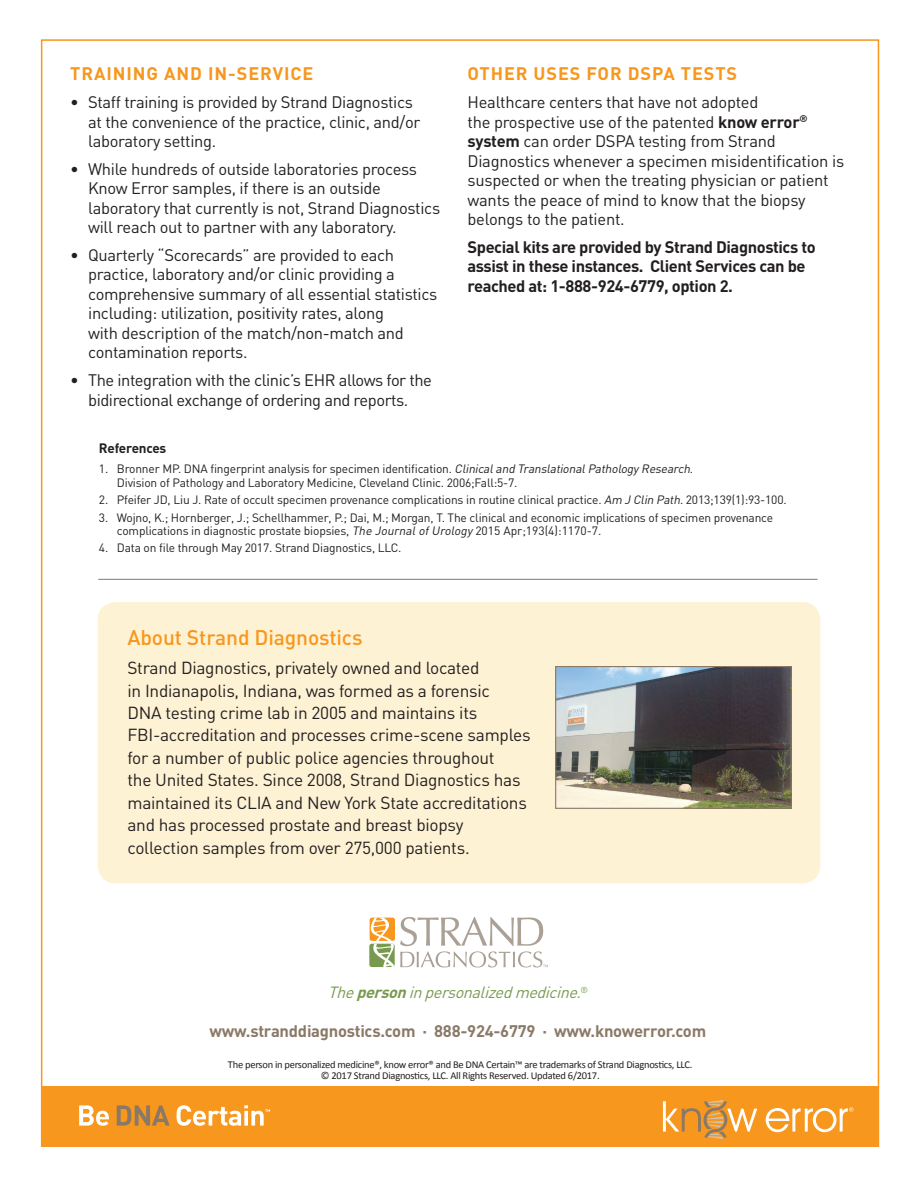
<style>
.page{position:relative;width:918px;height:1188px;background:#fff}
.page>*{position:absolute;margin:0;border:0;box-sizing:border-box;transform-origin:0 0}
.t1{font:500 21px "DIN";letter-spacing:-.005em;color:#f7971d}
.t2{font:700 18px "DIN";letter-spacing:.05em;color:#f7971d}
.t3{font:17.25px/22.5px "DIN";letter-spacing:-.015em;color:#231f20}
.t4{font:700 16.65px "DIN";letter-spacing:-.015em;color:#8a7966}
.t5{font:16.5px/19.5px "DIN";letter-spacing:-.02em;color:#231f20}
.t6{font:700 16.5px/19.8px "DIN";letter-spacing:-.025em;color:#231f20}
.t7{font:italic 16.05px "DIN";color:#789a4e}
.t8{font:700 13.5px "DIN";letter-spacing:-.015em;color:#231f20}
.t9{font:12px/13.5px "DIN";letter-spacing:-.015em;color:#231f20}
.t10{font:10.5px/10.5px "Calibri";letter-spacing:-.025em;color:#231f20;text-align:center}
.s1{font-weight:700}
.s2{font-style:italic}
</style>
<div class="page">
<div style="left:42px;top:1086px;width:837px;height:60px;background:#f7971d"></div>
<svg style="left:79px;top:1105px;width:30px;height:21px"></svg>
<svg style="left:117px;top:1105px;width:53px;height:21px"></svg>
<svg style="left:177px;top:1105px;width:93px;height:21px"></svg>
<svg style="left:663px;top:1100px;width:94px;height:39px"></svg>
<svg style="left:766px;top:1107px;width:87px;height:25px"></svg>
<svg style="left:369px;top:917px;width:179px;height:50px"></svg>
<div style="left:98px;top:602px;width:722px;height:281px;background:#fef2d4;border-radius:18px"></div>
<hr style="left:98px;top:579px;width:720px;height:1px;background:#8a7966">
<img style="left:557px;top:668px;width:233px;height:139px">
<div style="left:555px;top:666px;width:237px;height:143px;border:1px solid #8a7966"></div>
<p class="t2" style="left:70px;top:62px;width:245px">TRAINING AND IN-SERVICE</p>
<p class="t5" style="left:88px;top:92px;width:334px;text-indent:-18px">• Staff training is provided by Strand Diagnostics at the convenience of the practice, clinic, and/or laboratory setting.</p>
<p class="t5" style="left:88px;top:159px;width:353px;text-indent:-18px">• While hundreds of outside laboratories process Know Error samples, if there is an outside laboratory that currently is not, Strand Diagnostics will reach out to partner with any laboratory.</p>
<p class="t5" style="left:88px;top:245px;width:351px;text-indent:-18px">• Quarterly “Scorecards” are provided to each practice, laboratory and/or clinic providing a comprehensive summary of all essential statistics including: utilization, positivity rates, along<br>with description of the match/non-match and contamination reports.</p>
<p class="t5" style="left:70px;top:369px;width:363px;line-height:20.2px;text-align:center">• The integration with the clinic’s EHR allows for the bidirectional exchange of ordering and reports.</p>
<p class="t2" style="left:468px;top:62px;width:271px">OTHER USES FOR DSPA TESTS</p>
<p class="t5" style="left:468px;top:92px;width:378px">Healthcare centers that have not adopted<br>the prospective use of the patented <span class="s1">know error</span><sup>® </sup><span class="s1">system</span> can order DSPA testing from Strand Diagnostics whenever a specimen misidentification is suspected or when the treating physician or patient wants the peace of mind to know that the biopsy belongs to the patient.</p>
<p class="t6" style="left:468px;top:236px;width:350px">Special kits are provided by Strand Diagnostics to assist in these instances. Client Services can be reached at: 1-888-924-6779, option 2.</p>
<p class="t8" style="left:99px;top:440px;width:69px">References</p>
<p class="t9" style="left:117px;top:462px;width:578px;text-indent:-18px">1. Bronner MP. DNA fingerprint analysis for specimen identification. <span class="s2">Clinicaland TranslationalPathology Research</span>.<br>Division of Pathology and Laboratory Medicine, Cleveland Clinic. 2006;Fall:5-7.</p>
<p class="t9" style="left:99px;top:493px;width:689px">2. Pfeifer JD, Liu J. Rate of occult specimen provenance complications in routine clinical practice. <span class="s2">Am J Clin Path</span>. 2013;139(1):93-100.</p>
<p class="t9" style="left:117px;top:510px;width:658px;text-indent:-18px">3. Wojno, K.; Hornberger, J.; Schellhammer, P.; Dai, M.; Morgan, T. The clinical and economic implications of specimen provenance complications in diagnostic prostate biopsies, <span class="s2">The JournalofUrology</span> 2015 Apr;193(4):1170-7.</p>
<p class="t9" style="left:99px;top:541px;width:304px">4. Data on file through May 2017. Strand Diagnostics, LLC.</p>
<p class="t1" style="left:127px;top:624px;width:237px">About Strand Diagnostics</p>
<p class="t3" style="left:127px;top:656px;width:405px">Strand Diagnostics, privately owned and located<br>in Indianapolis, Indiana, was formed as a forensic<br>DNA testing crime lab in 2005 and maintains its FBI-accreditation and processes crime-scene samples for a number of public police agencies throughout<br>the United States. Since 2008, Strand Diagnostics has maintained its CLIA and New York State accreditations and has processed prostate and breast biopsy collection samples from over 275,000 patients.</p>
<p class="t7" style="left:328px;top:982px;width:262px">The<span class="s1">person</span>inpersonalizedmedicine.<sup>®</sup></p>
<p class="t4" style="left:210px;top:1020px;width:498px">www.stranddiagnostics.com · 888-924-6779 · www.knowerror.com</p>
<p class="t10" style="left:228px;top:1060px;width:466px">The person in personalized medicine®, know error® and Be DNA Certain™ are trademarks of Strand Diagnostics, LLC. © 2017 Strand Diagnostics, LLC. All Rights Reserved. Updated 6/2017.</p>
</div>
